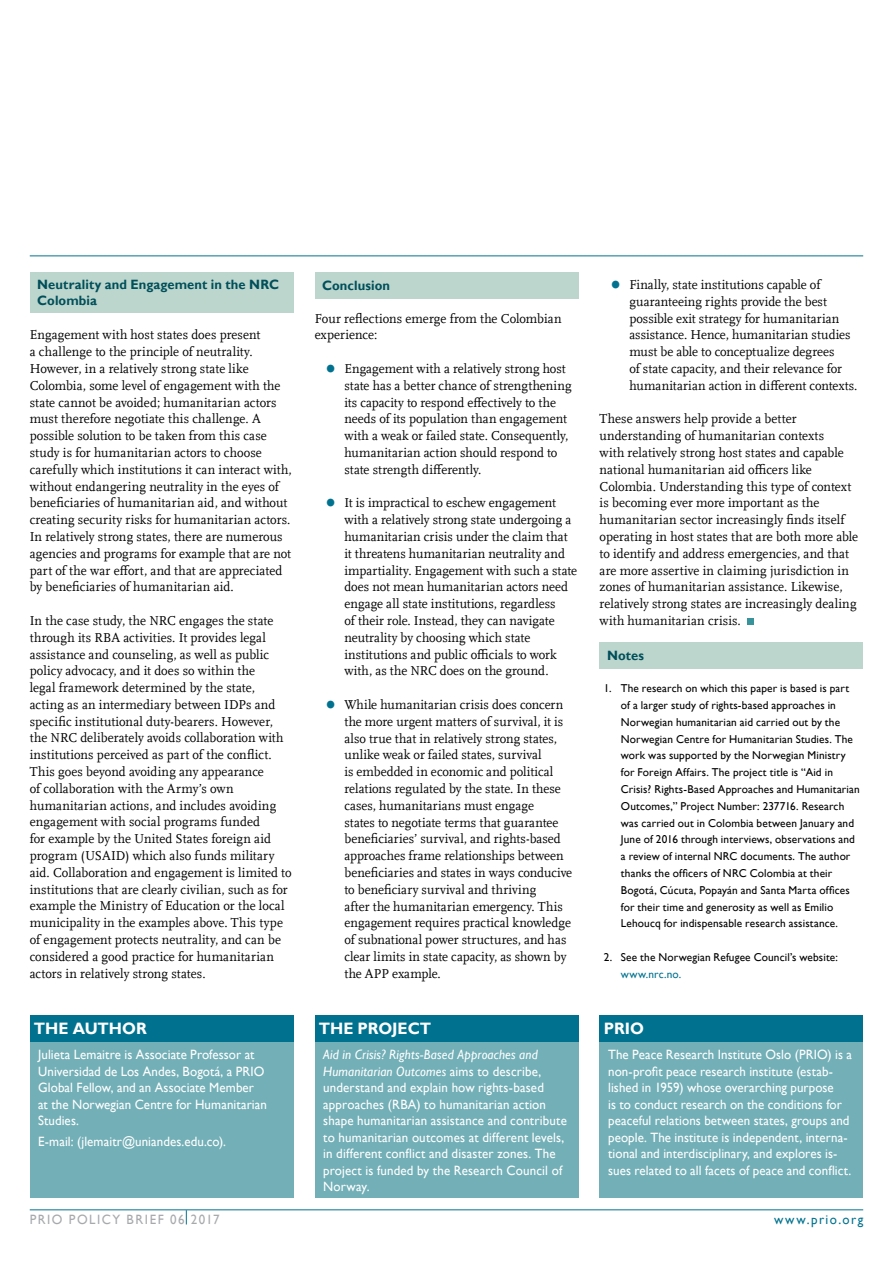
<style>
.page{position:relative;width:893px;height:1263px;background:#fff}
.page>*{position:absolute;margin:0;border:0;box-sizing:border-box;transform-origin:0 0}
.t1{font:700 16.5px "Gill Sans";letter-spacing:-.005em;color:#fff;scale:.96 1}
.t2{font:13.5px/16.8px "Scala Offc Pro";letter-spacing:.005em;color:#000;scale:.96 1}
.t3{font:13.5px/16.5px "Gill Sans";letter-spacing:.01em;color:#fff;scale:.96 1}
.t4{font:700 13.5px/16.5px "Gill Sans";letter-spacing:.005em;color:#004f5a;scale:.96 1}
.t5{font:13.5px "Gill Sans";letter-spacing:.12em;color:#a7a9ac;scale:.96 1}
.t6{font:13.5px "Gill Sans";letter-spacing:.115em;color:#00728f;scale:.96 1}
.t7{font:11.4px/16.8px "Gill Sans";letter-spacing:.015em;color:#000}
.t8{font:11.4px "Gill Sans";letter-spacing:.01em;color:#00728f}
.s1{font-size:33px;color:#00728f}
.s2{font-style:italic}
.s3{font-family:"Gill Sans";font-size:12.75px}
</style>
<div class="page">
<hr style="left:30px;top:255px;width:833px;height:1px;background:#00728f">
<svg style="left:186px;top:1210px;width:1px;height:14px"></svg>
<hr style="left:30px;top:1209px;width:833px;height:1px;background:#00728f">
<div style="left:600px;top:1015px;width:263px;height:27px;background:#00728f"></div>
<div style="left:600px;top:1043px;width:263px;height:155px;background:#73afb7"></div>
<div style="left:30px;top:1015px;width:263px;height:27px;background:#00728f"></div>
<div style="left:30px;top:1043px;width:263px;height:155px;background:#73afb7"></div>
<div style="left:315px;top:1015px;width:263px;height:27px;background:#00728f"></div>
<div style="left:315px;top:1043px;width:263px;height:155px;background:#73afb7"></div>
<div style="left:747px;top:618px;width:7px;height:7px;background:#38939b"></div>
<div style="left:600px;top:642px;width:263px;height:27px;background:#bcd6cd"></div>
<div style="left:315px;top:272px;width:263px;height:27px;background:#bcd6cd"></div>
<div style="left:30px;top:272px;width:263px;height:41px;background:#bcd6cd"></div>
<p class="t4" style="left:37px;top:276px;width:254px">Neutrality and Engagement in the NRC<br>Colombia</p>
<p class="t2" style="left:30px;top:326px;width:274px">Engagement with host states does present<br>a challenge to the principle of neutrality.<br>However, in a relatively strong state like Colombia, some level of engagement with the state cannot be avoided; humanitarian actors must therefore negotiate this challenge. A possible solution to be taken from this case study is for humanitarian actors to choose carefully which institutions it can interact with, without endangering neutrality in the eyes of beneficiaries of humanitarian aid, and without creating security risks for humanitarian actors.<br>In relatively strong states, there are numerous agencies and programs for example that are not part of the war effort, and that are appreciated by beneficiaries of humanitarian aid.</p>
<p class="t2" style="left:30px;top:612px;width:274px">In the case study, the NRC engages the state through its RBA activities. It provides legal assistance and counseling, as well as public policy advocacy, and it does so within the<br>legal framework determined by the state, acting as an intermediary between IDPs and specific institutional duty-bearers. However, the NRC deliberately avoids collaboration with institutions perceived as part of the conflict.<br>This goes beyond avoiding any appearance<br>of collaboration with the Army’s own humanitarian actions, and includes avoiding engagement with social programs funded<br>for example by the United States foreign aid program (USAID) which also funds military aid. Collaboration and engagement is limited to institutions that are clearly civilian, such as for example the Ministry of Education or the local municipality in the examples above. This type of engagement protects neutrality, and can be considered a good practice for humanitarian actors in relatively strong states.</p>
<p class="t1" style="left:34px;top:1018px;width:119px">THE AUTHOR</p>
<p class="t3" style="left:38px;top:1046px;width:240px">Julieta Lemaitre is Associate Professor at Universidad de Los Andes, Bogotá, a PRIO Global Fellow, and an Associate Member at the Norwegian Centre for Humanitarian Studies.</p>
<p class="t3" style="left:38px;top:1133px;width:197px">E-mail: (jlemaitr@uniandes.edu.co).</p>
<p class="t4" style="left:322px;top:278px;width:72px">Conclusion</p>
<p class="t2" style="left:315px;top:310px;width:259px">Four reflections emerge from the Colombian experience:</p>
<p class="t2" style="left:344px;top:360px;width:238px;text-indent:-19px"><span class="s1">•</span> Engagement with a relatively strong host state has a better chance of strengthening its capacity to respond effectively to the needs of its population than engagement with a weak or failed state. Consequently, humanitarian action should respond to state strength differently.</p>
<p class="t2" style="left:344px;top:494px;width:244px;text-indent:-19px"><span class="s1">•</span> It is impractical to eschew engagement with a relatively strong state undergoing a humanitarian crisis under the claim that it threatens humanitarian neutrality and impartiality. Engagement with such a state does not mean humanitarian actors need engage all state institutions, regardless<br>of their role. Instead, they can navigate neutrality by choosing which state institutions and public officials to work with, as the NRC does on the ground.</p>
<p class="t2" style="left:344px;top:696px;width:239px;text-indent:-19px"><span class="s1">•</span> While humanitarian crisis does concern the more urgent matters of survival, it is also true that in relatively strong states, unlike weak or failed states, survival<br>is embedded in economic and political relations regulated by the state. In these cases, humanitarians must engage<br>states to negotiate terms that guarantee beneficiaries’ survival, and rights-based approaches frame relationships between beneficiaries and states in ways conducive to beneficiary survival and thriving<br>after the humanitarian emergency. This engagement requires practical knowledge of subnational power structures, and has clear limits in state capacity, as shown by the APP example.</p>
<p class="t1" style="left:319px;top:1018px;width:119px">THE PROJECT</p>
<p class="t3" style="left:323px;top:1046px;width:255px"><span class="s2">Aid in Crisis? Rights-Based Approaches and Humanitarian Outcomes</span> aims to describe, understand and explain how rights-based approaches (RBA) to humanitarian action shape humanitarian assistance and contribute to humanitarian outcomes at different levels, in different conflict and disaster zones. The project is funded by the Research Council of Norway.</p>
<p class="t2" style="left:629px;top:276px;width:239px;text-indent:-19px"><span class="s1">•</span> Finally, state institutions capable of guaranteeing rights provide the best possible exit strategy for humanitarian assistance. Hence, humanitarian studies must be able to conceptualize degrees<br>of state capacity, and their relevance for humanitarian action in different contexts.</p>
<p class="t2" style="left:600px;top:410px;width:271px">These answers help provide a better understanding of humanitarian contexts<br>with relatively strong host states and capable national humanitarian aid officers like Colombia. Understanding this type of context is becoming ever more important as the humanitarian sector increasingly finds itself operating in host states that are both more able to identify and address emergencies, and that are more assertive in claiming jurisdiction in zones of humanitarian assistance. Likewise, relatively strong states are increasingly dealing with humanitarian crisis<span class="s3">.</span></p>
<p class="t4" style="left:607px;top:648px;width:40px">Notes</p>
<p class="t7" style="left:621px;top:680px;width:241px;text-indent:-17px">1. The research on which this paper is based is part of a larger study of rights-based approaches in Norwegian humanitarian aid carried out by the Norwegian Centre for Humanitarian Studies. The work was supported by the Norwegian Ministry for Foreign Affairs. The project title is “Aid in Crisis? Rights-Based Approaches and Humanitarian Outcomes,” Project Number: 237716. Research was carried out in Colombia between January and June of 2016 through interviews, observations and a review of internal NRC documents. The author thanks the officers of NRC Colombia at their Bogotá, Cúcuta, Popayán and Santa Marta offices for their time and generosity as well as Emilio Lehoucq for indispensable research assistance.</p>
<p class="t7" style="left:604px;top:949px;width:236px">2. See the Norwegian Refugee Council’s website:</p>
<p class="t8" style="left:621px;top:967px;width:62px">www.nrc.no.</p>
<p class="t1" style="left:604px;top:1019px;width:43px">PRIO</p>
<p class="t3" style="left:608px;top:1046px;width:255px">The Peace Research Institute Oslo (PRIO) is a non-profit peace research institute (estab&shy;lished in 1959) whose overarching purpose<br>is to conduct research on the conditions for peaceful relations between states, groups and people. The institute is independent, interna&shy;tional and interdisciplinary, and explores is&shy;sues related to all facets of peace and conflict.</p>
<p class="t5" style="left:30px;top:1212px;width:199px">PRIO POLICY BRIEF 06 2017</p>
<p class="t6" style="left:774px;top:1212px;width:94px">www.prio.org</p>
</div>
